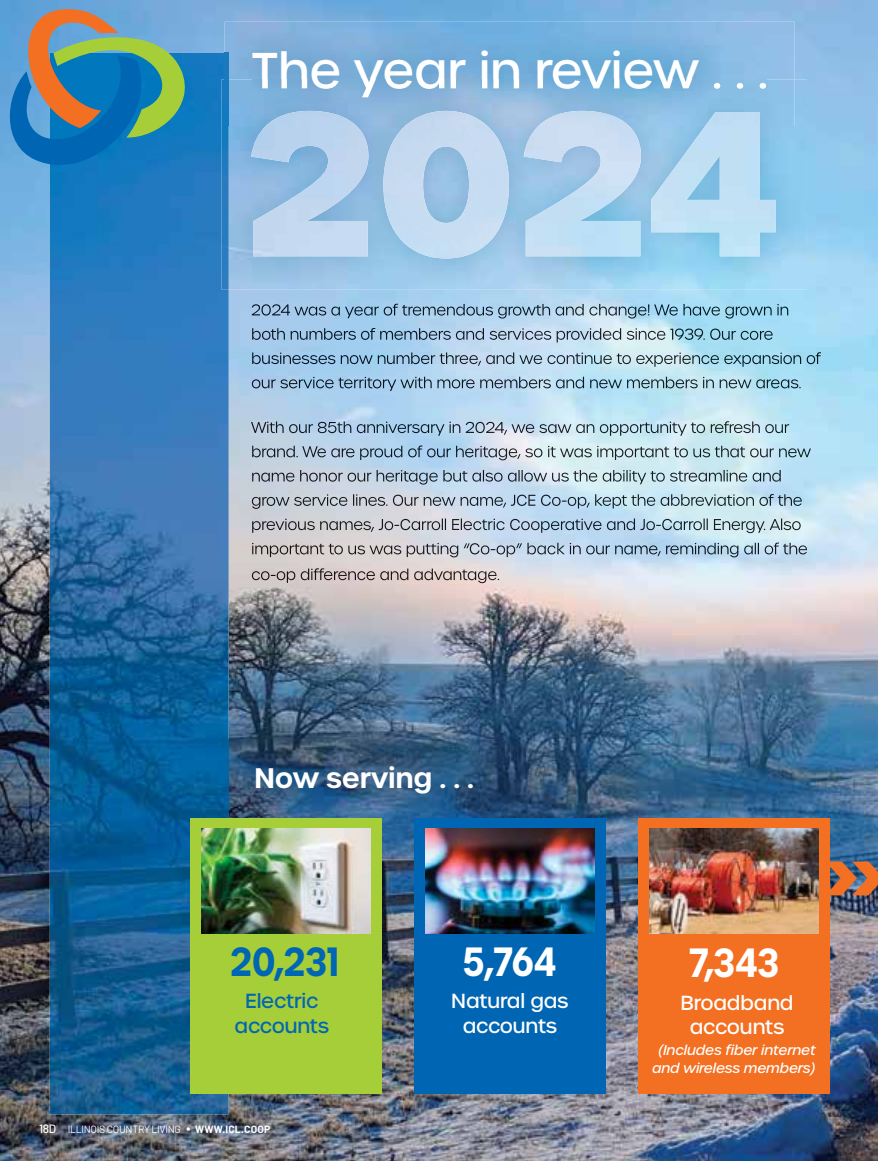
<style>
.page{position:relative;width:878px;height:1161px;background:#fff}
.page>*{position:absolute;margin:0;border:0;box-sizing:border-box;transform-origin:0 0}
.t1{font:500 48.6px "Urbane";letter-spacing:-.01em;color:#fff}
.t2{font:600 39.45px "Urbane Condensed";letter-spacing:-.015em;color:#fff}
.t3{font:600 39.45px "Urbane Condensed";color:#0066b3}
.t4{font:600 27.3px "Urbane";letter-spacing:-.01em;color:#fff}
.t5{font:500 19.65px/24.3px "Urbane";letter-spacing:-.01em;color:#fff;text-align:center}
.t6{font:500 19.65px/24.3px "Urbane";letter-spacing:-.01em;color:#0066b3;text-align:center}
.t7{font:italic 500 13.65px/18.1px "Urbane";letter-spacing:-.01em;color:#fff;text-align:center}
.t8{font:10.5px "Barlow";letter-spacing:-.03em;color:#fff}
.s1{font-weight:500;font-size:12px}
.s2{font-size:15px}
.s3{font-weight:700}
</style>
<div class="page">
<img style="left:0;top:0;width:878px;height:1161px">
<img style="left:224px;top:22px;width:570px;height:58px">
<img style="left:253px;top:51px;width:513px;height:29px">
<img style="left:229px;top:80px;width:578px;height:210px">
<img style="left:229px;top:80px;width:565px;height:46px">
<img style="left:253px;top:80px;width:513px;height:17px">
<img style="left:509px;top:146px;width:142px;height:77px">
<img style="left:523px;top:126px;width:118px;height:130px">
<img style="left:538px;top:111px;width:91px;height:15px">
<img style="left:383px;top:126px;width:126px;height:133px">
<img style="left:405px;top:111px;width:82px;height:15px">
<img style="left:251px;top:126px;width:117px;height:130px">
<img style="left:266px;top:111px;width:90px;height:15px">
<img style="left:651px;top:126px;width:124px;height:130px">
<img style="left:705px;top:112px;width:54px;height:14px">
<img style="left:50px;top:53px;width:179px;height:1061px">
<img style="left:224px;top:53px;width:5px;height:73px">
<img style="left:252px;top:304px;width:537px;height:15px">
<img style="left:252px;top:328px;width:521px;height:14px">
<img style="left:252px;top:352px;width:569px;height:15px">
<img style="left:252px;top:377px;width:549px;height:14px">
<img style="left:251px;top:421px;width:538px;height:15px">
<img style="left:252px;top:445px;width:559px;height:15px">
<img style="left:252px;top:470px;width:529px;height:15px">
<img style="left:252px;top:494px;width:550px;height:15px">
<img style="left:252px;top:519px;width:549px;height:14px">
<img style="left:252px;top:543px;width:555px;height:14px">
<img style="left:252px;top:568px;width:247px;height:15px">
<img style="left:226px;top:739px;width:274px;height:85px">
<div style="left:190px;top:818px;width:191px;height:276px;background:#a6ce39"></div>
<img style="left:202px;top:829px;width:169px;height:105px">
<div style="left:414px;top:818px;width:191px;height:276px;background:#0066b3"></div>
<img style="left:425px;top:829px;width:169px;height:105px">
<div style="left:638px;top:818px;width:191px;height:276px;background:#f36f21"></div>
<img style="left:649px;top:829px;width:169px;height:105px">
<svg style="left:10px;top:9px;width:175px;height:156px;background:#528a9c"></svg>
<svg style="left:829px;top:862px;width:49px;height:33px;background:#b26944"></svg>
<h1 class="t1" style="left:251px;top:39px;width:518px">The year in review . . .</h1>
<h3 class="t4" style="left:254px;top:760px;width:221px">Now serving . . .</h3>
<h2 class="t3" style="left:230px;top:935px;width:111px">20,231</h2>
<h3 class="t6" style="left:234px;top:989px;width:96px">Electric accounts</h3>
<p class="t8" style="left:39px;top:1123px;width:233px"><span class="s1">18D</span> ILLINOIS COUNTRY LIVING <span class="s2">•</span> <span class="s3">WWW.ICL.COOP</span></p>
<h2 class="t2" style="left:462px;top:935px;width:95px">5,764</h2>
<h3 class="t5" style="left:451px;top:989px;width:119px">Natural gas accounts</h3>
<h2 class="t2" style="left:688px;top:936px;width:92px">7,343</h2>
<h3 class="t5" style="left:680px;top:991px;width:115px">Broadband accounts</h3>
<p class="t7" style="left:652px;top:1041px;width:165px">(Includes fiber internet and wireless members)</p>
</div>
